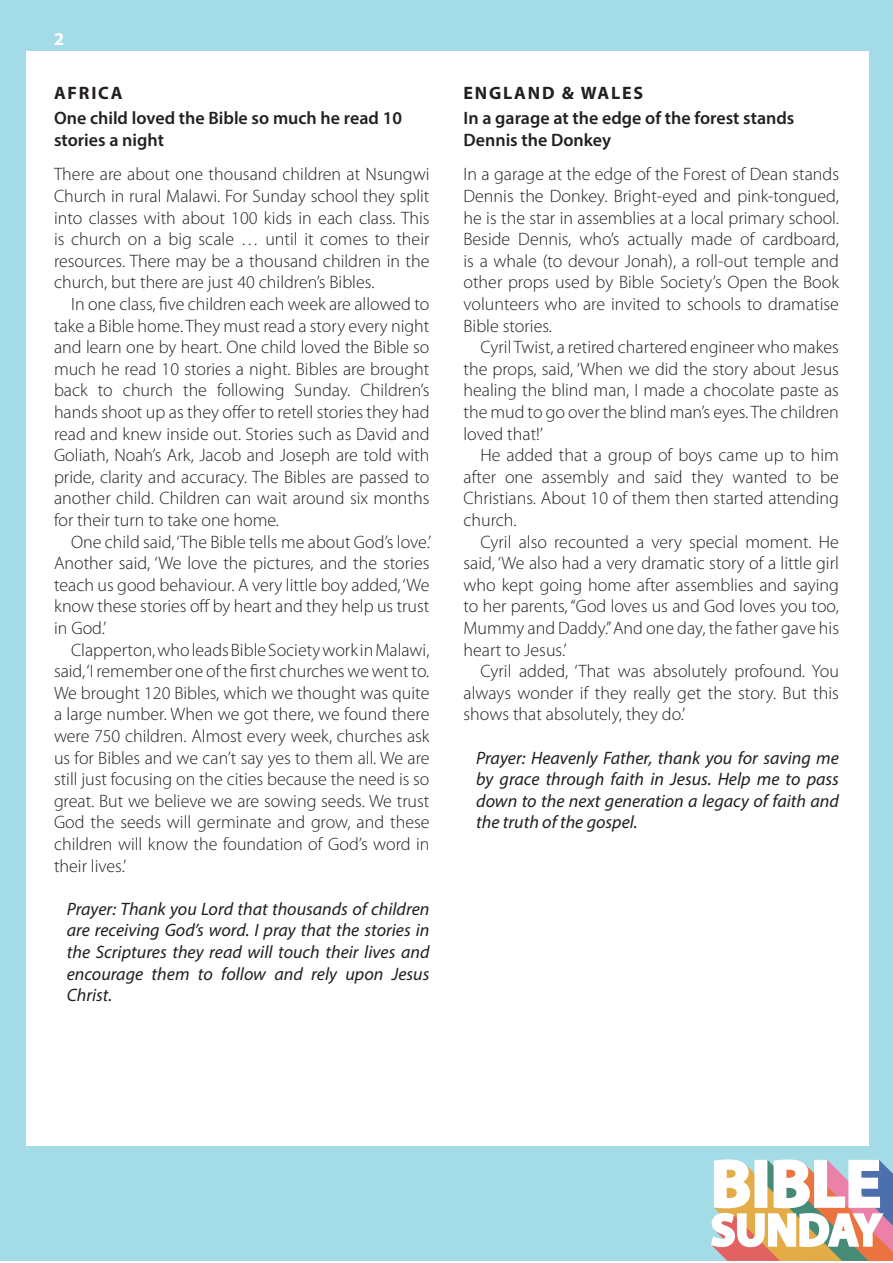
<style>
.page{position:relative;width:893px;height:1263px;background:#fff}
.page>*{position:absolute;margin:0;border:0;box-sizing:border-box;transform-origin:0 0}
.t1{font:300 18px/21.6px "Myriad Pro";color:#231f20;text-align:justify}
.t2{font:italic 18px/21.6px "Myriad Pro";color:#231f20;text-align:justify}
.t3{font:600 18px/21.6px "Myriad Pro";color:#231f20}
.t4{font:700 18px "Myriad Pro";letter-spacing:.1em;color:#231f20}
.t5{font:700 18px "Myriad Pro";color:#fff}
</style>
<div class="page">
<div style="left:0;top:0;width:893px;height:1261px;background:#a3dce7"></div>
<div style="left:27px;top:51px;width:842px;height:1095px;background:#fff"></div>
<svg style="left:711px;top:1159px;width:182px;height:102px;background:#dcc8bc"></svg>
<p class="t5" style="left:54px;top:27px;width:11px">2</p>
<p class="t4" style="left:54px;top:81px;width:70px">AFRICA</p>
<p class="t3" style="left:54px;top:107px;width:350px">One child loved the Bible so much he read 10 stories a night</p>
<p class="t1" style="left:54px;top:164px;width:377px">There are about one thousand children at Nsungwi Church in rural Malawi. For Sunday school they split into classes with about 100 kids in each class. This is church on a big scale … until it comes to their resources. There may be a thousand children in the church, but there are just 40 children’s Bibles.</p>
<p class="t1" style="left:54px;top:293px;width:377px;text-indent:17px">In one class, five children each week are allowed to take a Bible home. They must read a story every night and learn one by heart. One child loved the Bible so much he read 10 stories a night. Bibles are brought back to church the following Sunday. Children’s hands shoot up as they offer to retell stories they had read and knew inside out. Stories such as David and Goliath, Noah’s Ark, Jacob and Joseph are told with pride, clarity and accuracy. The Bibles are passed to another child. Children can wait around six months for their turn to take one home.</p>
<p class="t1" style="left:54px;top:531px;width:379px;text-indent:17px">One child said, ‘The Bible tells me about God’s love.’ Another said, ‘We love the pictures, and the stories teach us good behaviour. A very little boy added, ‘We know these stories off by heart and they help us trust in God.’</p>
<p class="t1" style="left:54px;top:639px;width:377px;text-indent:17px">Clapperton, who leads Bible Society work in Malawi, said, ‘I remember one of the first churches we went to.<br>We brought 120 Bibles, which we thought was quite a large number. When we got there, we found there were 750 children. Almost every week, churches ask us for Bibles and we can’t say yes to them all. We are still just focusing on the cities because the need is so great. But we believe we are sowing seeds. We trust God the seeds will germinate and grow, and these children will know the foundation of God’s word in their lives.’</p>
<p class="t2" style="left:67px;top:898px;width:364px">Prayer: Thank you Lord that thousands of children are receiving God’s word. I pray that the stories in the Scriptures they read will touch their lives and encourage them to follow and rely upon Jesus Christ.</p>
<p class="t4" style="left:463px;top:81px;width:181px">ENGLAND &amp; WALES</p>
<p class="t3" style="left:463px;top:107px;width:332px">In a garage at the edge of the forest stands<br>Dennis the Donkey</p>
<p class="t1" style="left:463px;top:164px;width:377px">In a garage at the edge of the Forest of Dean stands Dennis the Donkey. Bright-eyed and pink-tongued, he is the star in assemblies at a local primary school.<br>Beside Dennis, who’s actually made of cardboard, is a whale (to devour Jonah), a roll-out temple and other props used by Bible Society’s Open the Book volunteers who are invited to schools to dramatise Bible stories.</p>
<p class="t1" style="left:463px;top:337px;width:377px;text-indent:17px">Cyril Twist, a retired chartered engineer who makes the props, said, ‘When we did the story about Jesus healing the blind man, I made a chocolate paste as the mud to go over the blind man’s eyes. The children loved that!’</p>
<p class="t1" style="left:463px;top:445px;width:377px;text-indent:17px">He added that a group of boys came up to him after one assembly and said they wanted to be Christians. About 10 of them then started attending church.</p>
<p class="t1" style="left:463px;top:531px;width:377px;text-indent:17px">Cyril also recounted a very special moment. He said, ‘We also had a very dramatic story of a little girl who kept going home after assemblies and saying to her parents, “God loves us and God loves you too, Mummy and Daddy.” And one day, the father gave his heart to Jesus.’</p>
<p class="t1" style="left:463px;top:661px;width:377px;text-indent:17px">Cyril added, ‘That was absolutely profound. You always wonder if they really get the story. But this shows that absolutely, they do.’</p>
<p class="t2" style="left:476px;top:746px;width:364px">Prayer: Heavenly Father, thank you for saving me by grace through faith in Jesus. Help me to pass down to the next generation a legacy of faith and the truth of the gospel.</p>
</div>
